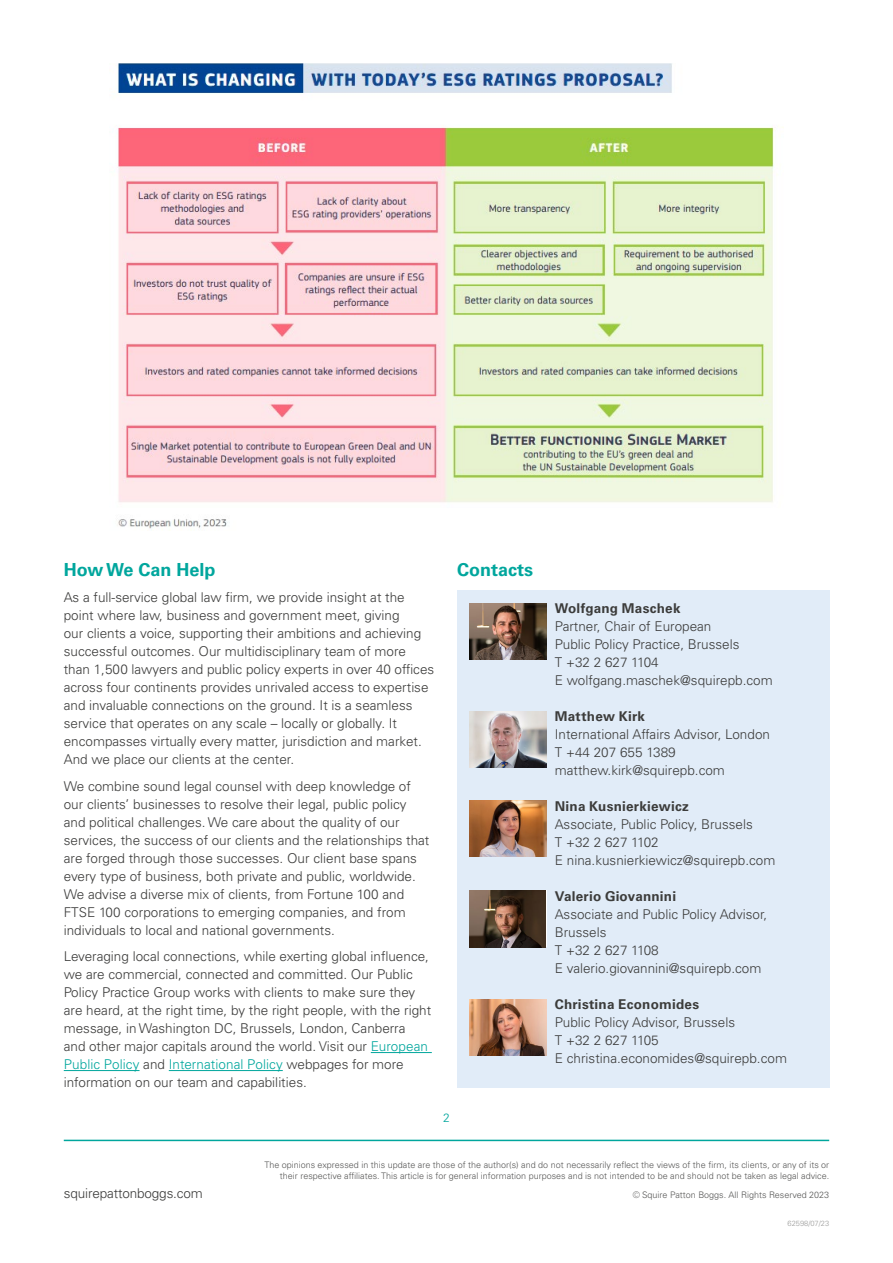
<style>
.page{position:relative;width:893px;height:1263px;background:#fff}
.page>*{position:absolute;margin:0;border:0;box-sizing:border-box;transform-origin:0 0}
.t1{font:700 18px "Univers LTCYR 65";color:#00a69d}
.t2{font:300 13.5px/18px "Univers LTCYR 45";color:#3c3c3b}
.t3{font:700 13.5px "Univers LTCYR 65";letter-spacing:.015em;color:#3c3c3b}
.t4{font:300 12px "Univers LTCYR 45";color:#00a69d}
.t5{font:300 9px/10.8px "Univers LTCYR 45";color:#575756;text-align:right}
.t6{font:300 7.5px "Univers LTCYR 45";color:#9d9d9c}
.s1{color:#00a69d}
</style>
<div class="page">
<hr style="left:64px;top:1140px;width:765px;height:1px;background:#00a69d">
<img style="left:118px;top:64px;width:666px;height:465px">
<hr style="left:371px;top:1052px;width:61px;height:1px;background:#00a69d">
<hr style="left:64px;top:1070px;width:76px;height:1px;background:#00a69d">
<hr style="left:169px;top:1070px;width:114px;height:1px;background:#00a69d">
<div style="left:457px;top:590px;width:372px;height:497px;background:#e1ecf8"></div>
<img style="left:470px;top:603px;width:76px;height:56px">
<img style="left:470px;top:711px;width:76px;height:57px">
<img style="left:470px;top:800px;width:76px;height:57px">
<img style="left:470px;top:891px;width:76px;height:56px">
<img style="left:470px;top:999px;width:76px;height:56px">
<h1 class="t1" style="left:64px;top:557px;width:153px">How We Can Help</h1>
<p class="t2" style="left:64px;top:588px;width:372px">As a full-service global law firm, we provide insight at the point where law, business and government meet, giving<br>our clients a voice, supporting their ambitions and achieving successful outcomes. Our multidisciplinary team of more than 1,500 lawyers and public policy experts in over 40 offices across four continents provides unrivaled access to expertise and invaluable connections on the ground. It is a seamless service that operates on any scale – locally or globally. It encompasses virtually every matter, jurisdiction and market.<br>And we place our clients at the center.</p>
<p class="t2" style="left:64px;top:776px;width:367px">We combine sound legal counsel with deep knowledge of our clients’ businesses to resolve their legal, public policy and political challenges. We care about the quality of our services, the success of our clients and the relationships that are forged through those successes. Our client base spans every type of business, both private and public, worldwide.<br>We advise a diverse mix of clients, from Fortune 100 and FTSE 100 corporations to emerging companies, and from individuals to local and national governments.</p>
<p class="t2" style="left:64px;top:947px;width:369px">Leveraging local connections, while exerting global influence, we are commercial, connected and committed. Our Public Policy Practice Group works with clients to make sure they are heard, at the right time, by the right people, with the right message, in Washington DC, Brussels, London, Canberra<br>and other major capitals around the world. Visit our <span class="s1">European Public Policy</span> and <span class="s1">International Policy</span> webpages for more information on our team and capabilities.</p>
<h1 class="t1" style="left:457px;top:557px;width:78px">Contacts</h1>
<p class="t4" style="left:443px;top:1110px;width:8px">2</p>
<p class="t3" style="left:555px;top:598px;width:127px">Wolfgang Maschek</p>
<p class="t2" style="left:555px;top:616px;width:219px">Partner, Chair of European<br>Public Policy Practice, Brussels<br>T +32 2 627 1104<br>E wolfgang.maschek@squirepb.com</p>
<p class="t3" style="left:555px;top:706px;width:92px">Matthew Kirk</p>
<p class="t2" style="left:555px;top:724px;width:217px">International Affairs Advisor, London<br>T +44 207 655 1389 matthew.kirk@squirepb.com</p>
<p class="t3" style="left:555px;top:796px;width:136px">Nina Kusnierkiewicz</p>
<p class="t2" style="left:555px;top:814px;width:222px">Associate, Public Policy, Brussels<br>T +32 2 627 1102<br>E nina.kusnierkiewicz@squirepb.com</p>
<p class="t3" style="left:555px;top:886px;width:123px">Valerio Giovannini</p>
<p class="t2" style="left:555px;top:904px;width:214px">Associate and Public Policy Advisor,<br>Brussels<br>T +32 2 627 1108<br>E valerio.giovannini@squirepb.com</p>
<p class="t3" style="left:555px;top:994px;width:146px">Christina Economides</p>
<p class="t2" style="left:555px;top:1012px;width:234px">Public Policy Advisor, Brussels<br>T +32 2 627 1105<br>E christina.economides@squirepb.com</p>
<p class="t2" style="left:64px;top:1184px;width:141px">squirepattonboggs.com</p>
<p class="t5" style="left:265px;top:1159px;width:566px">The opinions expressed in this update are those of the author(s) and do not necessarily reflect the views of the firm, its clients, or any of its or their respective affiliates. This article is for general information purposes and is not intended to be and should not be taken as legal advice.</p>
<p class="t5" style="left:633px;top:1189px;width:198px">© Squire Patton Boggs. All Rights Reserved 2023</p>
<p class="t6" style="left:787px;top:1218px;width:43px">62598/07/23</p>
</div>
